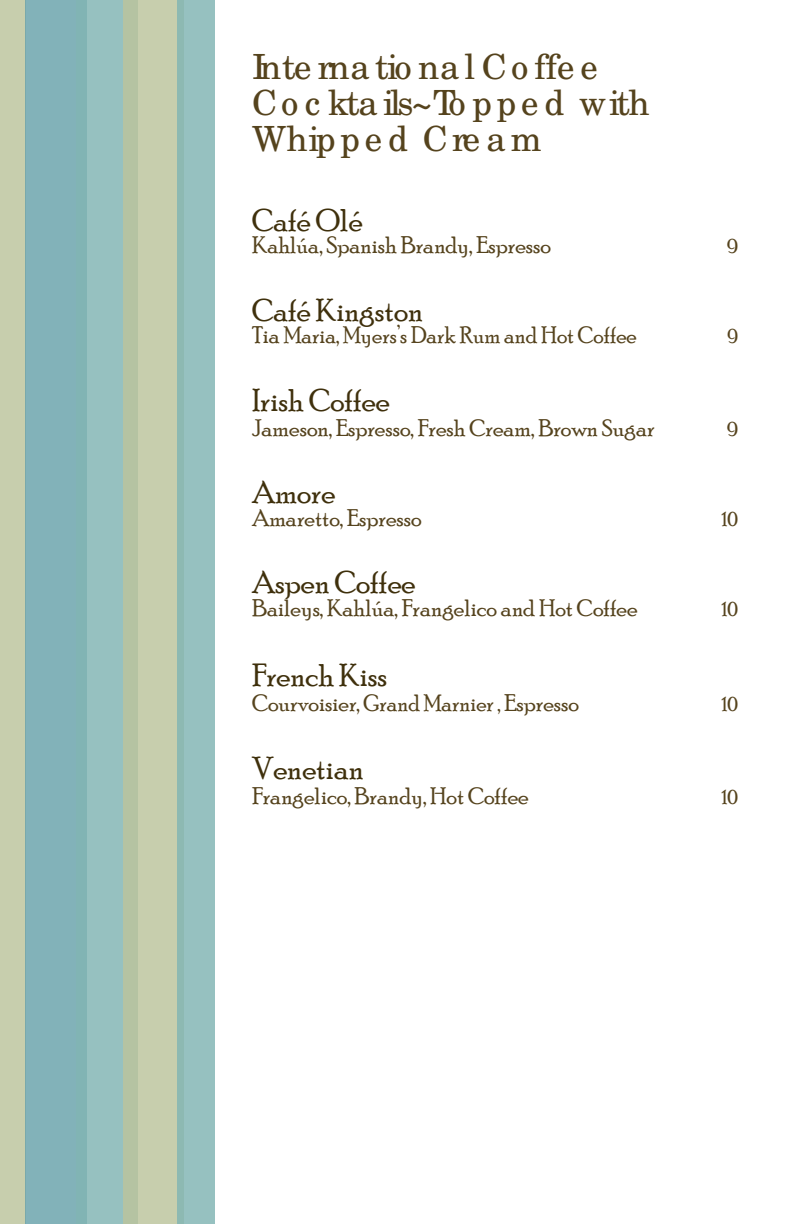
<style>
.page{position:relative;width:792px;height:1224px;background:#fff}
.page>*{position:absolute;margin:0;border:0;box-sizing:border-box;transform-origin:0 0}
.t1{font:34.6px/36px "New Century Schlbk";letter-spacing:.015em;color:#55431d}
.t2{font:32px "Poor Richard";color:#3f300c}
.t3{font:24px "Poor Richard";color:#55431d}
.t4{font:20px "Poor Richard";color:#55431d}
.s1{font-size:22.6px}
</style>
<div class="page">
<div style="left:0;top:0;width:26px;height:1224px;background:#c7cead"></div>
<div style="left:26px;top:0;width:61px;height:1224px;background:#82b2b9"></div>
<div style="left:87px;top:0;width:36px;height:1224px;background:#96c1c0"></div>
<div style="left:123px;top:0;width:61px;height:1224px;background:linear-gradient(to bottom,#c2cbaa,#c2cbaa)"></div>
<div style="left:177px;top:0;width:38px;height:1224px;background:linear-gradient(to right,#91bcb7,#98c3c3)"></div>
<h1 class="t1" style="left:252px;top:52px;width:399px">Inte rna tio na l Co ffe e<br>Co c ktails~To ppe d with<br>Whipped Cream</h1>
<h2 class="t2" style="left:252px;top:205px;width:112px">Café Olé</h2>
<p class="t3" style="left:252px;top:234px;width:300px">Kahlúa, Spanish Brandy, Espresso</p>
<p class="t4" style="left:727px;top:237px;width:12px">9</p>
<h2 class="t2" style="left:252px;top:295px;width:173px">Café Kingston</h2>
<p class="t3" style="left:252px;top:324px;width:386px">Tia Maria, Myers’s Dark Rum and Hot Coffee</p>
<p class="t4" style="left:728px;top:327px;width:12px">9</p>
<h2 class="t2" style="left:252px;top:385px;width:139px">Irish Coffee</h2>
<p class="t3" style="left:252px;top:417px;width:404px">Jameson, Espresso, Fresh Cream, Brown Sugar</p>
<p class="t4" style="left:727px;top:420px;width:12px">9</p>
<h2 class="t2" style="left:252px;top:478px;width:85px">Amore</h2>
<p class="t3" style="left:252px;top:507px;width:171px">Amaretto, Espresso</p>
<p class="t4" style="left:721px;top:510px;width:18px">10</p>
<h2 class="t2" style="left:252px;top:568px;width:165px">Aspen Coffee</h2>
<p class="t3" style="left:252px;top:597px;width:387px">Baileys, Kahlúa, Frangelico and Hot Coffee</p>
<p class="t4" style="left:721px;top:600px;width:18px">10</p>
<h2 class="t2" style="left:252px;top:661px;width:137px">French Kiss</h2>
<p class="t3" style="left:252px;top:692px;width:328px">Courvoisier, Grand Marnier <span class="s1">,</span> Espresso</p>
<p class="t4" style="left:721px;top:695px;width:18px">10</p>
<h2 class="t2" style="left:252px;top:753px;width:113px">Venetian</h2>
<p class="t3" style="left:252px;top:785px;width:278px">Frangelico, Brandy, Hot Coffee</p>
<p class="t4" style="left:721px;top:788px;width:18px">10</p>
</div>
